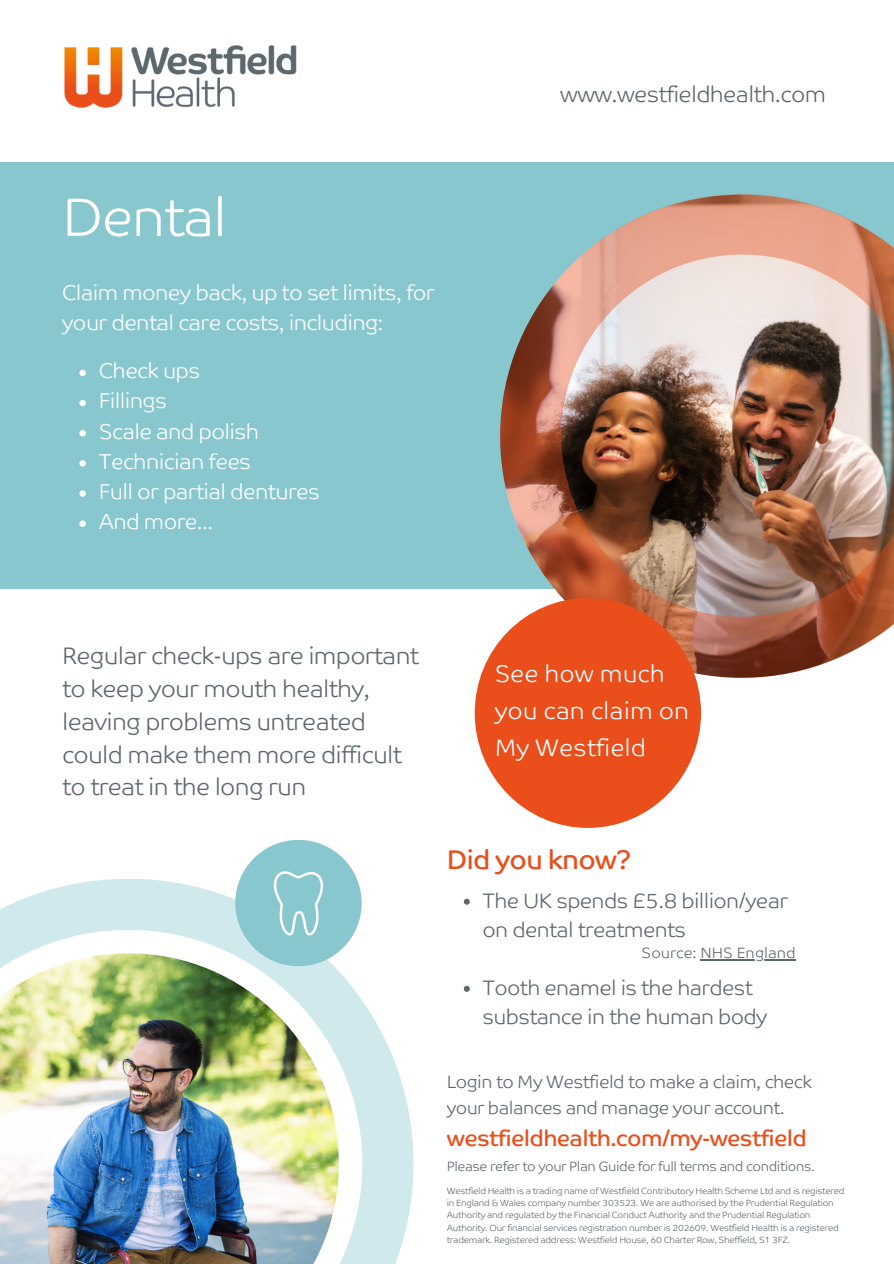
<style>
.page{position:relative;width:894px;height:1264px;background:#fff}
.page>*{position:absolute;margin:0;border:0;box-sizing:border-box;transform-origin:0 0}
.t1{font:300 54px "Co Text";letter-spacing:-.03em;color:#fff}
.t2{font:27px "Co Text";letter-spacing:-.03em;color:#e94e1b}
.t3{font:300 24.15px/37.2px "Co Text";color:#fff}
.t4{font:300 24px/32.7px "Co Text";letter-spacing:-.03em;color:#5d686e}
.t5{font:22.5px "Co Text";letter-spacing:-.03em;color:#e94e1b}
.t6{font:300 22.5px "Co Text";letter-spacing:-.03em;color:#5d686e}
.t7{font:300 21.6px/30.2px "Co Text";letter-spacing:-.03em;color:#fff}
.t8{font:300 21px/29px "Co Text";letter-spacing:-.03em;color:#5d686e}
.t9{font:300 18px/26px "Co Text";letter-spacing:-.03em;color:#5d686e}
.t10{font:300 15px "Co Text";color:#5d686e}
.t11{font:300 13.5px "Co Text";letter-spacing:-.03em;color:#5d686e}
.t12{font:300 9px/12px "Co Text";letter-spacing:-.03em;color:#5d686e}
</style>
<div class="page">
<div style="left:0;top:162px;width:893px;height:427px;background:#89c7cf"></div>
<img style="left:500px;top:195px;width:393px;height:483px">
<div style="left:474px;top:598px;width:226px;height:230px;background:#e94e1b;border-radius:50%"></div>
<svg style="left:0;top:879px;width:413px;height:384px;fill:#d0e9ec"></svg>
<svg style="left:0;top:929px;width:362px;height:334px"></svg>
<img style="left:0;top:953px;width:339px;height:310px">
<svg style="left:232px;top:840px;width:163px;height:137px"></svg>
<svg style="left:463px;top:898px;width:6px;height:6px"></svg>
<svg style="left:463px;top:985px;width:6px;height:6px"></svg>
<svg style="left:79px;top:369px;width:7px;height:7px"></svg>
<svg style="left:79px;top:400px;width:7px;height:6px"></svg>
<svg style="left:79px;top:430px;width:7px;height:6px"></svg>
<svg style="left:79px;top:460px;width:7px;height:6px"></svg>
<svg style="left:79px;top:490px;width:7px;height:7px"></svg>
<svg style="left:79px;top:520px;width:7px;height:7px"></svg>
<img style="left:64px;top:45px;width:233px;height:63px">
<hr style="left:700px;top:959px;width:95px;height:1px;background:#5d686e">
<h1 class="t1" style="left:62px;top:187px;width:166px">Dental</h1>
<h3 class="t7" style="left:62px;top:279px;width:374px">Claim money back, up to set limits, for your dental care costs, including:</h3>
<h3 class="t7" style="left:99px;top:357px;width:223px">Check ups<br>Fillings<br>Scale and polish<br>Technician fees<br>Full or partial dentures<br>And more...</h3>
<h3 class="t6" style="left:560px;top:82px;width:267px">www.westfieldhealth.com</h3>
<h3 class="t4" style="left:62px;top:641px;width:358px">Regular check-ups are important to keep your mouth healthy, leaving problems untreated could make them more difficult to treat in the long run</h3>
<h3 class="t3" style="left:494px;top:656px;width:196px">See how much you can claim on<br>My Westfield</h3>
<h2 class="t2" style="left:446px;top:844px;width:186px">Did you know?</h2>
<h3 class="t8" style="left:482px;top:887px;width:307px">The UK spends £5.8 billion/year on dental treatments</h3>
<h3 class="t10" style="left:641px;top:945px;width:155px">Source: NHS England</h3>
<h3 class="t8" style="left:482px;top:974px;width:286px">Tooth enamel is the hardest substance in the human body</h3>
<h3 class="t9" style="left:446px;top:1070px;width:366px">Login to My Westfield to make a claim, check your balances and manage your account.</h3>
<h3 class="t5" style="left:446px;top:1126px;width:361px">westfieldhealth.com/my-westfield</h3>
<h3 class="t11" style="left:446px;top:1159px;width:369px">Please refer to your Plan Guide for full terms and conditions.</h3>
<p class="t12" style="left:446px;top:1185px;width:399px">Westfield Health is a trading name of Westfield Contributory Health Scheme Ltd and is registered in England &amp; Wales company number 303523. We are authorised by the Prudential Regulation Authority and regulated by the Financial Conduct Authority and the Prudential Regulation Authority. Our financial services registration number is 202609. Westfield Health is a registered trademark. Registered address: Westfield House, 60 Charter Row, Sheffield, S1 3FZ.</p>
</div>
